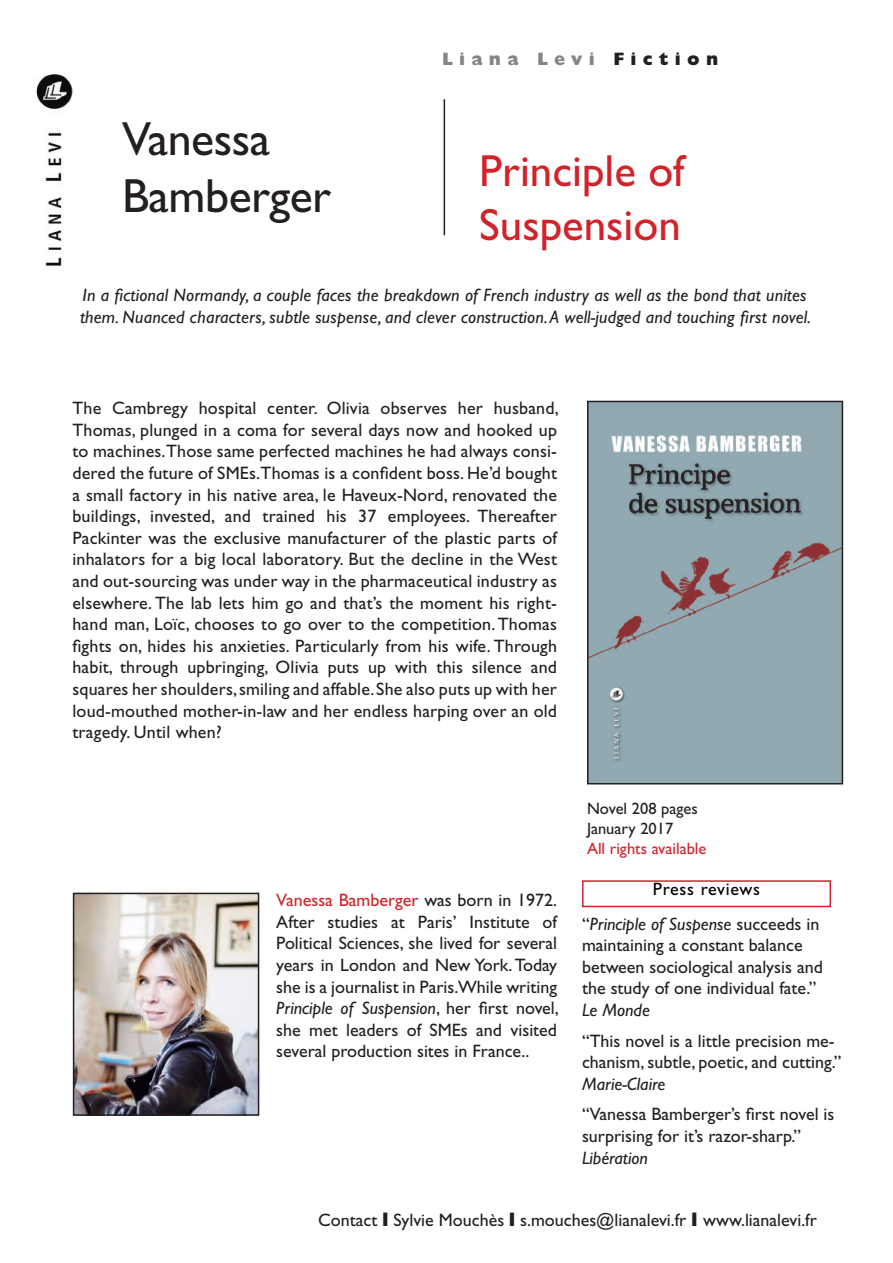
<style>
.page{position:relative;width:893px;height:1263px;background:#fff}
.page>*{position:absolute;margin:0;border:0;box-sizing:border-box;transform-origin:0 0}
.t1{font:48px/57.6px "Gill Sans";letter-spacing:-.01em;color:#231f20}
.t2{font:45px/54px "Gill Sans";color:#d1232a}
.t3{font:18px/21.6px "Gill Sans";color:#231f20}
.t4{font:italic 18px/21.6px "Gill Sans";letter-spacing:.01em;color:#231f20}
.t5{font:800 18px "Gill Sans";letter-spacing:.35em;color:#828487}
.t6{font:18px "Gill Sans";letter-spacing:.04em;color:#000}
.t7{font:16.5px/19.8px "Gill Sans";color:#231f20}
.t8{font:16.5px "Gill Sans";color:#d1232a}
.s1{color:#231f20}
.s2{color:#d1232a}
.s3{font-style:italic}
.s4{font-weight:800;font-stretch:condensed}
</style>
<div class="page">
<hr style="left:444px;top:99px;width:1px;height:136px;background:#231f20">
<img style="left:34px;top:74px;width:38px;height:194px">
<img style="left:590px;top:404px;width:250px;height:377px">
<div style="left:587px;top:401px;width:256px;height:383px;border:2px solid #231f20"></div>
<img style="left:76px;top:896px;width:180px;height:217px">
<div style="left:73px;top:893px;width:186px;height:223px;border:2px solid #231f20"></div>
<div style="left:582px;top:880px;width:249px;height:27px;border:2px solid #d1232a"></div>
<h1 class="t1" style="left:122px;top:110px;width:211px">Vanessa<br>Bamberger</h1>
<p class="t5" style="left:442px;top:48px;width:277px">Liana Levi <span class="s1">Fiction</span></p>
<h2 class="t2" style="left:479px;top:144px;width:207px">Principle of<br>Suspension</h2>
<p class="t4" style="left:80px;top:284px;width:732px">In a fictional Normandy, a couple faces the breakdown of French industry as well as the bond that unites them. Nuanced characters, subtle suspense, and clever construction. A well-judged and touching first novel.</p>
<p class="t3" style="left:72px;top:397px;width:488px;text-align:justify">The Cambregy hospital center. Olivia observes her husband, Thomas, plunged in a coma for several days now and hooked up to machines.Those same perfected machines he had always consi&shy;dered the future of SMEs.Thomas is a confident boss. He’d bought a small factory in his native area, le Haveux-Nord, renovated the buildings, invested, and trained his 37 employees. Thereafter Packinter was the exclusive manufacturer of the plastic parts of inhalators for a big local laboratory. But the decline in the West and out-sourcing was under way in the pharmaceutical industry as elsewhere. The lab lets him go and that’s the moment his right&shy;hand man, Loïc, chooses to go over to the competition. Thomas fights on, hides his anxieties. Particularly from his wife. Through habit, through upbringing, Olivia puts up with this silence and squares her shoulders, smiling and affable. She also puts up with her loud-mouthed mother-in-law and her endless harping over an old tragedy. Until when?</p>
<p class="t3" style="left:276px;top:889px;width:284px;text-align:justify"><span class="s2">Vanessa Bamberger</span> was born in 1972.<br>After studies at Paris’ Institute of Political Sciences, she lived for several years in London and New York. Today she is a journalist in Paris.While writing <span class="s3">Principle of Suspension</span>, her first novel, she met leaders of SMEs and visited several production sites in France..</p>
<p class="t7" style="left:587px;top:799px;width:112px">Novel 208 pages<br>January 2017</p>
<p class="t8" style="left:587px;top:839px;width:121px">All rights available</p>
<p class="t6" style="left:653px;top:879px;width:109px">Press reviews</p>
<p class="t3" style="left:582px;top:913px;width:242px">“<span class="s3">Principle of Suspense</span> succeeds in maintaining a constant balance between sociological analysis and the study of one individual fate.”</p>
<p class="t4" style="left:582px;top:999px;width:69px">Le Monde</p>
<p class="t3" style="left:582px;top:1030px;width:261px">“This novel is a little precision me&shy;chanism, subtle, poetic, and cutting.”</p>
<p class="t4" style="left:582px;top:1073px;width:85px">Marie-Claire</p>
<p class="t3" style="left:582px;top:1104px;width:254px">“Vanessa Bamberger’s first novel is surprising for it’s razor-sharp.”</p>
<p class="t4" style="left:582px;top:1147px;width:67px">Libération</p>
<p class="t3" style="left:318px;top:1209px;width:500px">Contact <span class="s4">I</span> Sylvie Mouchès <span class="s4">I</span> s.mouches@lianalevi.fr <span class="s4">I</span> www.lianalevi.fr</p>
</div>
